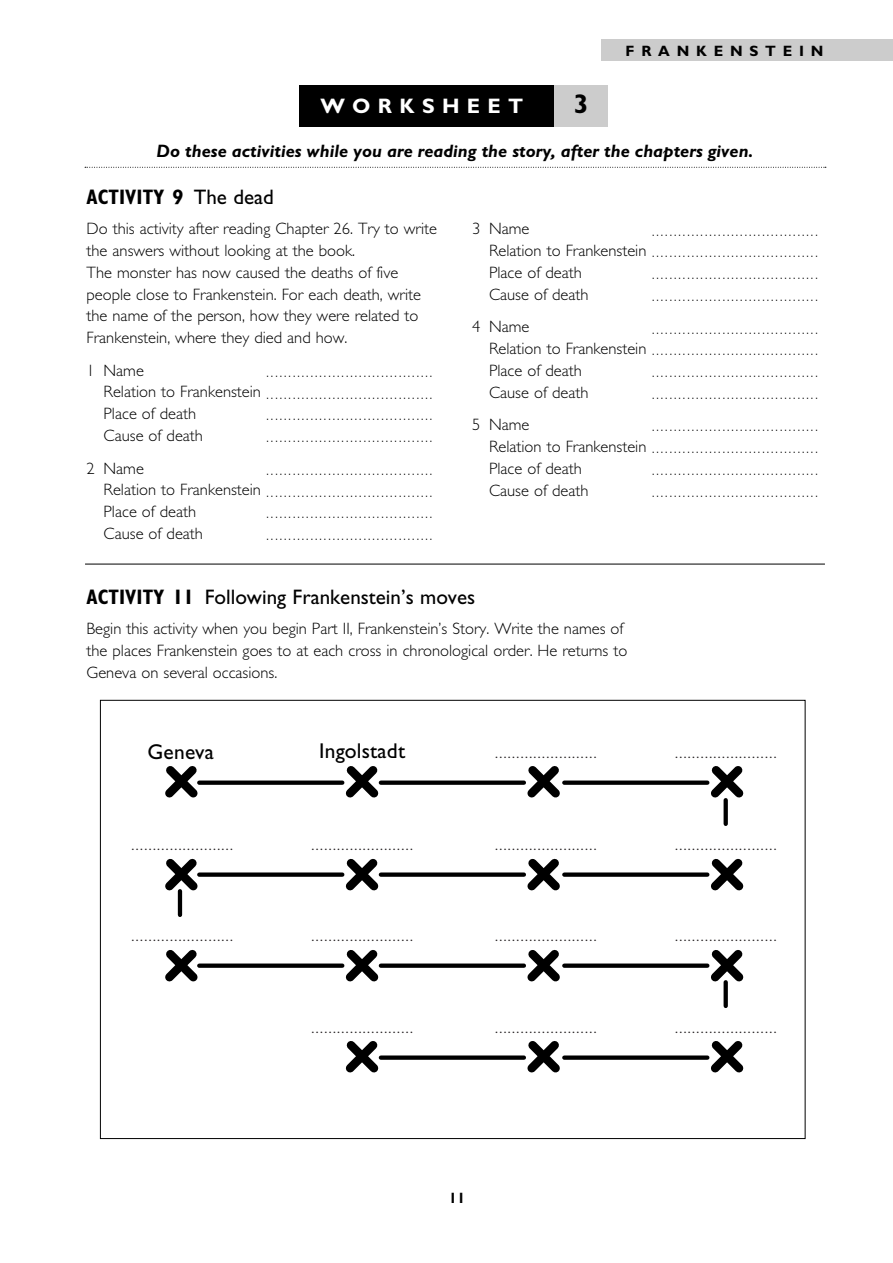
<style>
.page{position:relative;width:893px;height:1263px;background:#fff}
.page>*{position:absolute;margin:0;border:0;box-sizing:border-box;transform-origin:0 0}
.t1{font:700 27px "Gill Sans Std";color:#000}
.t2{font:21.45px "Gill Sans";letter-spacing:.01em;color:#000}
.t3{font:21px "Gill Sans Std";color:#000}
.t4{font:700 condensed 21px "Gill Sans Std";color:#000}
.t5{font:700 21px "Gill Sans Std";letter-spacing:.35em;color:#fff}
.t6{font:italic 700 18px "Gill Sans Std";color:#000}
.t7{font:300 16.5px/21.8px "Gill Sans Std";color:#000}
.t8{font:700 15px "Gill Sans Std";letter-spacing:.45em;color:#000}
.t9{font:300 13.5px/21.8px "Gill Sans Std";color:#000;text-align:right}
.t10{font:12.9px "Gill Sans";color:#231f20}
.s1{font-weight:400;font-stretch:normal}
.s2{font-size:16.5px}
.s3{font-weight:700;font-stretch:condensed}
</style>
<div class="page">
<div style="left:601px;top:40px;width:292px;height:21px;background:#ccc"></div>
<div style="left:299px;top:85px;width:309px;height:41px;background:#000"></div>
<div style="left:554px;top:85px;width:54px;height:41px;background:#ccc"></div>
<svg style="left:85px;top:167px;width:741px;height:1px"></svg>
<hr style="left:85px;top:564px;width:740px;height:1px;background:#000">
<div style="left:100px;top:700px;width:705px;height:439px;background:#fff;border:1px solid #000"></div>
<svg style="left:165px;top:766px;width:34px;height:32px"></svg>
<svg style="left:342px;top:766px;width:39px;height:32px"></svg>
<svg style="left:524px;top:766px;width:40px;height:32px"></svg>
<svg style="left:707px;top:766px;width:37px;height:39px"></svg>
<svg style="left:165px;top:858px;width:34px;height:40px"></svg>
<svg style="left:342px;top:858px;width:39px;height:33px"></svg>
<svg style="left:524px;top:858px;width:40px;height:33px"></svg>
<svg style="left:707px;top:858px;width:37px;height:33px"></svg>
<svg style="left:165px;top:949px;width:34px;height:33px"></svg>
<svg style="left:342px;top:950px;width:39px;height:32px"></svg>
<svg style="left:524px;top:949px;width:40px;height:33px"></svg>
<svg style="left:707px;top:950px;width:37px;height:39px"></svg>
<svg style="left:345px;top:1041px;width:36px;height:32px"></svg>
<svg style="left:524px;top:1041px;width:40px;height:32px"></svg>
<svg style="left:707px;top:1041px;width:37px;height:32px"></svg>
<div style="left:199px;top:780px;width:143px;height:5px;background:#000"></div>
<div style="left:381px;top:780px;width:143px;height:5px;background:#000"></div>
<div style="left:564px;top:780px;width:143px;height:5px;background:#000"></div>
<div style="left:199px;top:872px;width:143px;height:5px;background:#000"></div>
<div style="left:381px;top:872px;width:143px;height:5px;background:#000"></div>
<div style="left:564px;top:872px;width:143px;height:5px;background:#000"></div>
<div style="left:199px;top:963px;width:143px;height:5px;background:#000"></div>
<div style="left:381px;top:963px;width:143px;height:5px;background:#000"></div>
<div style="left:564px;top:963px;width:143px;height:5px;background:#000"></div>
<div style="left:381px;top:1055px;width:143px;height:5px;background:#000"></div>
<div style="left:564px;top:1055px;width:143px;height:5px;background:#000"></div>
<hr style="left:178px;top:891px;width:4px;height:24px;background:#000">
<svg style="left:724px;top:800px;width:4px;height:24px"></svg>
<svg style="left:724px;top:982px;width:4px;height:24px"></svg>
<p class="t8" style="left:626px;top:45px;width:199px">FRANKENSTEIN</p>
<p class="t5" style="left:320px;top:98px;width:204px">WORKSHEET</p>
<p class="t1" style="left:574px;top:94px;width:16px">3</p>
<p class="t6" style="left:157px;top:145px;width:598px">Do these activities while you are reading the story, after the chapters given.</p>
<p class="t4" style="left:87px;top:190px;width:189px">ACTIVITY 9 <span class="s1">The dead</span></p>
<p class="t7" style="left:87px;top:220px;width:352px">Do this activity after reading Chapter 26. Try to write the answers without looking at the book.<br>The monster has now caused the deaths of five people close to Frankenstein. For each death, write the name of the person, how they were related to Frankenstein, where they died and how.</p>
<p class="t7" style="left:87px;top:361px;width:59px">1 Name</p>
<p class="t9" style="left:104px;top:363px;width:330px">......................................<br><span class="s2">Relation to Frankenstein</span> ......................................</p>
<p class="t7" style="left:104px;top:405px;width:94px">Place of death</p>
<p class="t9" style="left:267px;top:406px;width:167px">......................................</p>
<p class="t7" style="left:104px;top:426px;width:101px">Cause of death</p>
<p class="t9" style="left:267px;top:428px;width:167px">......................................</p>
<p class="t7" style="left:87px;top:459px;width:59px">2 Name</p>
<p class="t9" style="left:104px;top:461px;width:330px">......................................<br><span class="s2">Relation to Frankenstein</span> ......................................</p>
<p class="t7" style="left:104px;top:502px;width:94px">Place of death</p>
<p class="t9" style="left:267px;top:504px;width:167px">......................................</p>
<p class="t7" style="left:104px;top:524px;width:101px">Cause of death</p>
<p class="t9" style="left:267px;top:526px;width:167px">......................................</p>
<p class="t7" style="left:472px;top:220px;width:59px">3 Name</p>
<p class="t9" style="left:489px;top:222px;width:330px">......................................<br><span class="s2">Relation to Frankenstein</span> ......................................</p>
<p class="t7" style="left:489px;top:263px;width:94px">Place of death</p>
<p class="t9" style="left:652px;top:265px;width:167px">......................................</p>
<p class="t7" style="left:489px;top:285px;width:101px">Cause of death</p>
<p class="t9" style="left:652px;top:287px;width:167px">......................................</p>
<p class="t7" style="left:472px;top:318px;width:59px">4 Name</p>
<p class="t9" style="left:489px;top:320px;width:330px">......................................<br><span class="s2">Relation to Frankenstein</span> ......................................</p>
<p class="t7" style="left:489px;top:361px;width:94px">Place of death</p>
<p class="t9" style="left:652px;top:363px;width:167px">......................................</p>
<p class="t7" style="left:489px;top:383px;width:101px">Cause of death</p>
<p class="t9" style="left:652px;top:385px;width:167px">......................................</p>
<p class="t7" style="left:472px;top:416px;width:59px">5 Name</p>
<p class="t9" style="left:489px;top:417px;width:330px">......................................<br><span class="s2">Relation to Frankenstein</span> ......................................</p>
<p class="t7" style="left:489px;top:459px;width:94px">Place of death</p>
<p class="t9" style="left:652px;top:461px;width:167px">......................................</p>
<p class="t7" style="left:489px;top:481px;width:101px">Cause of death</p>
<p class="t9" style="left:652px;top:483px;width:167px">......................................</p>
<p class="t3" style="left:87px;top:590px;width:390px"><span class="s3">ACTIVITY 11</span> Following Frankenstein’s moves</p>
<p class="t7" style="left:87px;top:620px;width:542px">Begin this activity when you begin Part II, Frankenstein’s Story. Write the names of the places Frankenstein goes to at each cross in chronological order. He returns to<br>Geneva on several occasions.</p>
<p class="t2" style="left:148px;top:744px;width:68px">Geneva</p>
<p class="t2" style="left:319px;top:743px;width:88px">Ingolstadt</p>
<p class="t10" style="left:494px;top:749px;width:104px">……………………</p>
<p class="t10" style="left:674px;top:749px;width:104px">……………………</p>
<p class="t10" style="left:131px;top:841px;width:104px">……………………</p>
<p class="t10" style="left:311px;top:841px;width:104px">……………………</p>
<p class="t10" style="left:494px;top:841px;width:104px">……………………</p>
<p class="t10" style="left:674px;top:841px;width:104px">……………………</p>
<p class="t10" style="left:131px;top:932px;width:104px">……………………</p>
<p class="t10" style="left:311px;top:932px;width:104px">……………………</p>
<p class="t10" style="left:494px;top:932px;width:104px">……………………</p>
<p class="t10" style="left:674px;top:932px;width:104px">……………………</p>
<p class="t10" style="left:311px;top:1024px;width:104px">……………………</p>
<p class="t10" style="left:494px;top:1024px;width:104px">……………………</p>
<p class="t10" style="left:674px;top:1024px;width:104px">……………………</p>
<p class="t8" style="left:449px;top:1193px;width:18px">11</p>
</div>
